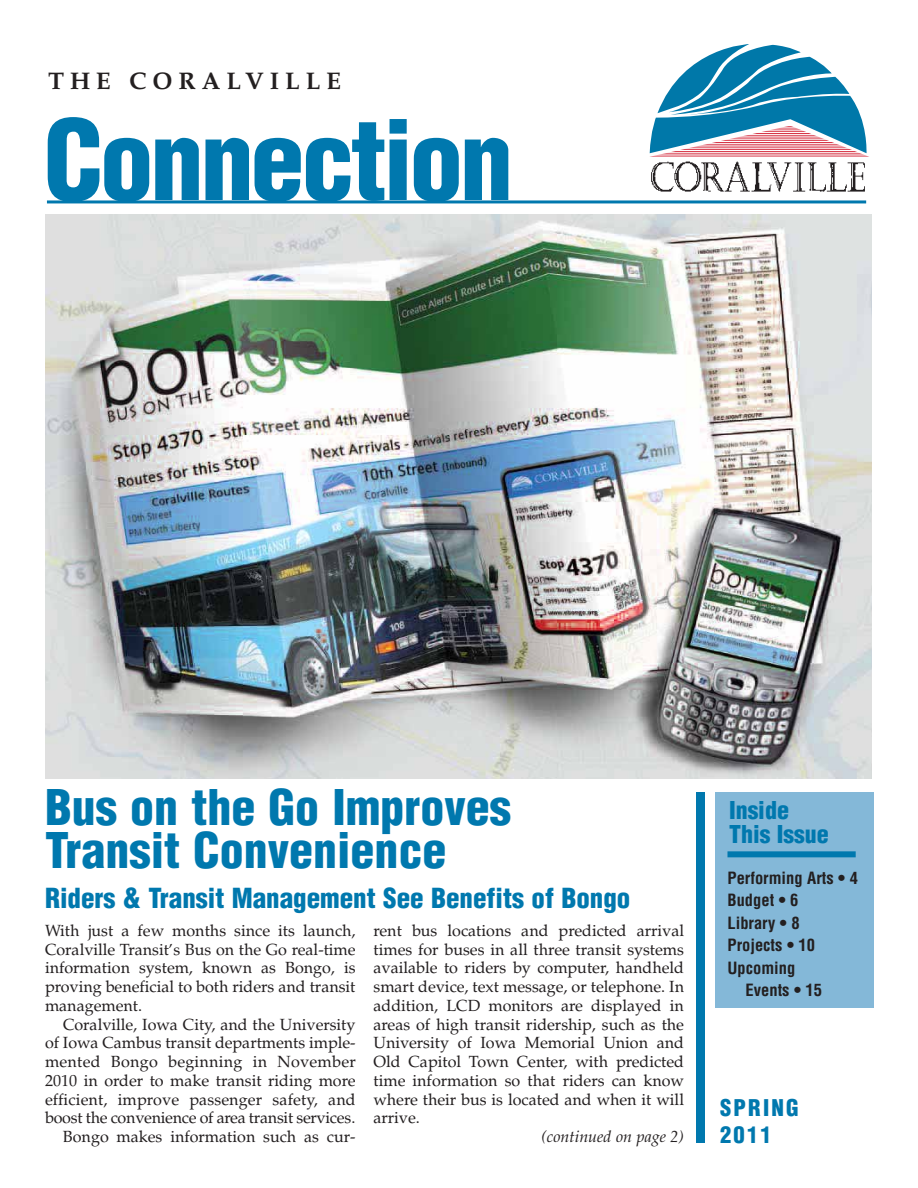
<style>
.page{position:relative;width:918px;height:1188px;background:#fff}
.page>*{position:absolute;margin:0;border:0;box-sizing:border-box;transform-origin:0 0}
.t1{font:900 condensed 108px "Helvetica";letter-spacing:-.035em;color:#0078ae}
.t2{font:900 condensed 48px/43.5px "Helvetica";color:#0078ae}
.t3{font:900 condensed 27px "Helvetica";color:#0078ae}
.t4{font:900 condensed 24px/24px "Helvetica";color:#0078ae}
.t5{font:700 24px "Palatino";letter-spacing:.25em;color:#231f20}
.t6{font:900 condensed 22.5px/27px "Helvetica";letter-spacing:.1em;color:#0078ae}
.t7{font:700 condensed 16.5px "Helvetica";color:#231f20}
.t8{font:16.2px/18.8px "Palatino";color:#231f20;text-align:justify}
.t9{font:italic 16.2px "Palatino";color:#231f20}
</style>
<div class="page">
<hr style="left:47px;top:200px;width:819px;height:3px;background:#0078ae">
<svg style="left:650px;top:44px;width:217px;height:109px"></svg>
<hr style="left:649px;top:155px;width:220px;height:2px;background:#d73647">
<hr style="left:649px;top:153px;width:220px;height:2px;background:#d73647">
<hr style="left:649px;top:151px;width:220px;height:1px;background:#d73647">
<hr style="left:649px;top:149px;width:220px;height:1px;background:#d73647">
<hr style="left:649px;top:146px;width:220px;height:2px;background:#d73647">
<hr style="left:649px;top:144px;width:220px;height:2px;background:#d73647">
<hr style="left:649px;top:142px;width:220px;height:1px;background:#d73647">
<hr style="left:649px;top:140px;width:220px;height:1px;background:#d73647">
<hr style="left:649px;top:137px;width:220px;height:2px;background:#d73647">
<hr style="left:649px;top:135px;width:220px;height:2px;background:#d73647">
<hr style="left:649px;top:133px;width:220px;height:1px;background:#d73647">
<hr style="left:649px;top:130px;width:220px;height:2px;background:#d73647">
<hr style="left:649px;top:128px;width:220px;height:2px;background:#d73647">
<hr style="left:649px;top:126px;width:220px;height:2px;background:#d73647">
<img style="left:651px;top:161px;width:214px;height:31px">
<div style="left:716px;top:792px;width:158px;height:215px;background:#84b8d8"></div>
<div style="left:728px;top:851px;width:128px;height:6px;background:#0078ae"></div>
<img style="left:45px;top:214px;width:827px;height:564px">
<div style="left:696px;top:792px;width:9px;height:351px;background:#0078ae"></div>
<h3 class="t5" style="left:48px;top:72px;width:295px">THE CORALVILLE</h3>
<h1 class="t1" style="left:44px;top:119px;width:472px">Connection</h1>
<h2 class="t2" style="left:45px;top:790px;width:468px">Bus on the Go Improves<br>Transit Convenience</h2>
<h3 class="t3" style="left:45px;top:887px;width:587px">Riders &amp; Transit Management See Benefits of Bongo</h3>
<p class="t8" style="left:45px;top:923px;width:312px">With just a few months since its launch, Coralville Transit’s Bus on the Go real-time information system, known as Bongo, is proving beneficial to both riders and transit management.</p>
<p class="t8" style="left:45px;top:1017px;width:312px;text-align:right">Coralville, Iowa City, and the University<br>of Iowa Cambus transit departments imple&shy;mented Bongo beginning in November 2010 in order to make transit riding more efficient, improve passenger safety, and boost the convenience of area transit services.<br>Bongo makes information such as cur-</p>
<p class="t8" style="left:373px;top:923px;width:312px">rent bus locations and predicted arrival times for buses in all three transit systems available to riders by computer, handheld smart device, text message, or telephone. In addition, LCD monitors are displayed in areas of high transit ridership, such as the University of Iowa Memorial Union and Old Capitol Town Center, with predicted time information so that riders can know where their bus is located and when it will arrive.</p>
<p class="t9" style="left:541px;top:1130px;width:144px">(continued on page 2)</p>
<h3 class="t4" style="left:729px;top:801px;width:101px">Inside<br>This Issue</h3>
<p class="t7" style="left:728px;top:871px;width:132px">Performing Arts • 4</p>
<p class="t7" style="left:728px;top:894px;width:73px">Budget • 6</p>
<p class="t7" style="left:728px;top:916px;width:74px">Library • 8</p>
<p class="t7" style="left:728px;top:939px;width:89px">Projects • 10</p>
<p class="t7" style="left:728px;top:961px;width:69px">Upcoming</p>
<p class="t7" style="left:746px;top:984px;width:78px">Events • 15</p>
<h3 class="t6" style="left:720px;top:1097px;width:80px">SPRING<br>2011</h3>
</div>
